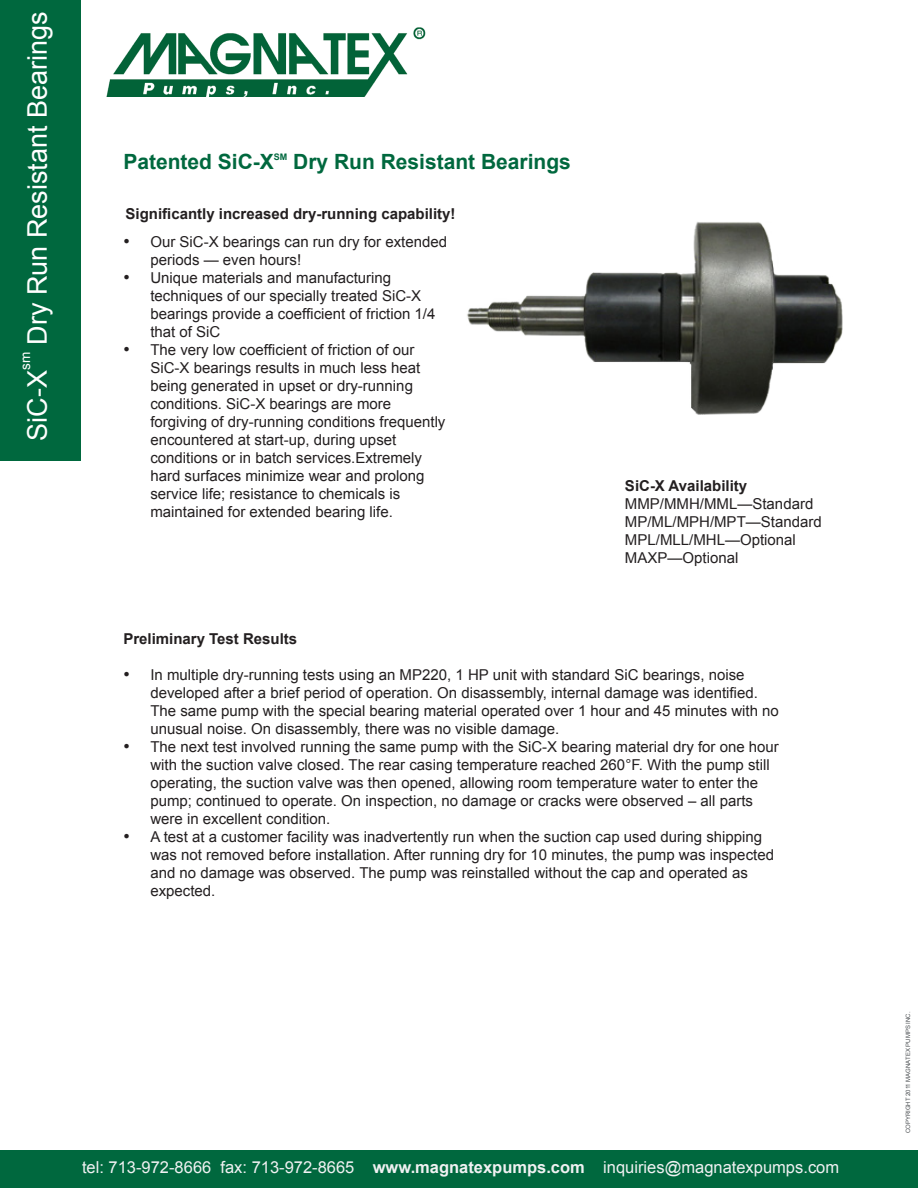
<style>
.page{position:relative;width:918px;height:1188px;background:#fff}
.page>*{position:absolute;margin:0;border:0;box-sizing:border-box;transform-origin:0 0}
.t1{font:27px "Arial";color:#fff}
.t2{font:700 21px "Arial";color:#00683e}
.t3{font:16.5px "Arial";color:#f0f1f2}
.t4{font:15px/18px "Arial";color:#231f20}
.t5{font:700 15px "Arial";color:#231f20}
.t6{font:13.5px "Arial";color:#fff}
.t7{font:700 9px "Arial";color:#00683e}
.t8{font:6px "Arial";color:#4b4f52}
.s1{font-family:"Times New Roman";font-size:18px}
.s2{font-weight:700}
</style>
<div class="page">
<img style="left:467px;top:222px;width:376px;height:193px">
<div style="left:0;top:1150px;width:918px;height:38px;background:#00683e"></div>
<div style="left:0;top:0;width:80px;height:460px;background:#00683e"></div>
<img style="left:106px;top:27px;width:320px;height:70px">
<p class="t1" style="left:20px;top:345px;width:335px;rotate:-90deg">Dry Run Resistant Bearings</p>
<p class="t6" style="left:17px;top:370px;width:19px;rotate:-90deg">sm</p>
<p class="t1" style="left:20px;top:441px;width:72px;rotate:-90deg">SiC-X</p>
<p class="t2" style="left:123px;top:147px;width:152px">Patented SiC-X</p>
<p class="t7" style="left:274px;top:150px;width:15px">SM</p>
<p class="t2" style="left:293px;top:147px;width:279px">Dry Run Resistant Bearings</p>
<p class="t5" style="left:125px;top:203px;width:332px">Significantly increased dry-running capability!</p>
<p class="t4" style="left:150px;top:233px;width:298px;text-indent:-27px"><span class="s1">•</span> Our SiC-X bearings can run dry for extended periods — even hours!</p>
<p class="t4" style="left:150px;top:269px;width:287px;text-indent:-27px"><span class="s1">•</span> Unique materials and manufacturing techniques of our specially treated SiC-X bearings provide a coefficient of friction 1/4 that of SiC</p>
<p class="t4" style="left:150px;top:341px;width:297px;text-indent:-27px"><span class="s1">•</span> The very low coefficient of friction of our SiC-X bearings results in much less heat being generated in upset or dry-running conditions. SiC-X bearings are more forgiving of dry-running conditions frequently encountered at start-up, during upset conditions or in batch services.Extremely hard surfaces minimize wear and prolong service life; resistance to chemicals is maintained for extended bearing life.</p>
<p class="t5" style="left:625px;top:476px;width:124px">SiC-X Availability</p>
<p class="t4" style="left:625px;top:495px;width:190px">MMP/MMH/MML—Standard</p>
<p class="t4" style="left:625px;top:513px;width:198px">MP/ML/MPH/MPT—Standard</p>
<p class="t4" style="left:625px;top:531px;width:172px">MPL/MLL/MHL—Optional</p>
<p class="t4" style="left:625px;top:549px;width:115px">MAXP—Optional</p>
<p class="t5" style="left:123px;top:628px;width:175px">Preliminary Test Results</p>
<p class="t4" style="left:150px;top:665px;width:630px;text-indent:-27px"><span class="s1">•</span> In multiple dry-running tests using an MP220, 1 HP unit with standard SiC bearings, noise developed after a brief period of operation. On disassembly, internal damage was identified.<br>The same pump with the special bearing material operated over 1 hour and 45 minutes with no unusual noise. On disassembly, there was no visible damage.</p>
<p class="t4" style="left:150px;top:737px;width:630px;text-indent:-27px"><span class="s1">•</span> The next test involved running the same pump with the SiC-X bearing material dry for one hour with the suction valve closed. The rear casing temperature reached 260°F. With the pump still operating, the suction valve was then opened, allowing room temperature water to enter the pump; continued to operate. On inspection, no damage or cracks were observed – all parts were in excellent condition.</p>
<p class="t4" style="left:150px;top:827px;width:625px;text-indent:-27px"><span class="s1">•</span> A test at a customer facility was inadvertently run when the suction cap used during shipping was not removed before installation. After running dry for 10 minutes, the pump was inspected and no damage was observed. The pump was reinstalled without the cap and operated as expected.</p>
<p class="t3" style="left:82px;top:1156px;width:759px">tel: 713-972-8666 fax: 713-972-8665 <span class="s2">www.magnatexpumps.com</span> inquiries@magnatexpumps.com</p>
<p class="t8" style="left:904px;top:1133px;width:123px;rotate:-90deg">COPYRIGHT 2011 MAGNATEX PUMPS INC.</p>
</div>
